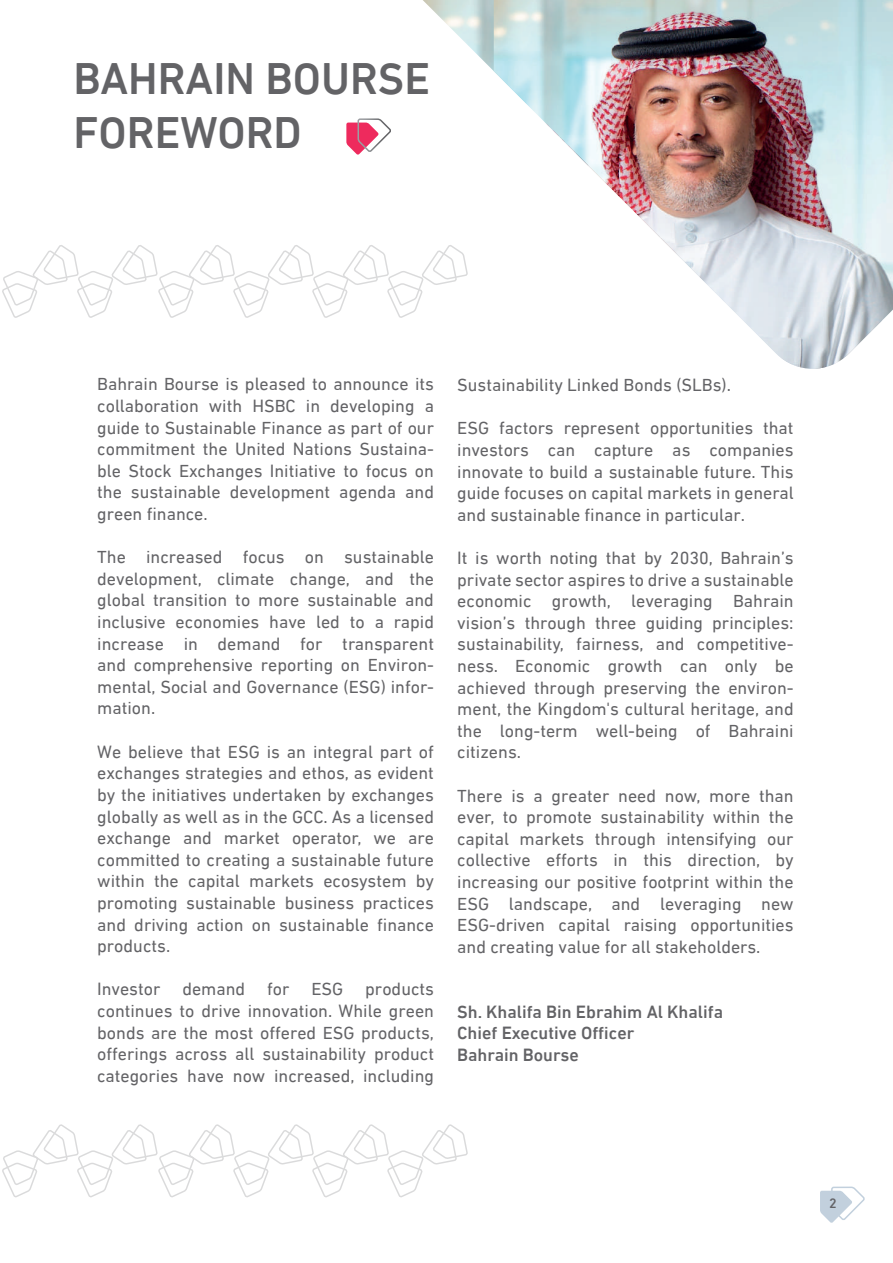
<style>
.page{position:relative;width:893px;height:1263px;background:#fff}
.page>*{position:absolute;margin:0;border:0;box-sizing:border-box;transform-origin:0 0}
.t1{font:500 45px/54px "DIN Next LTW23";color:#636366}
.t2{font:18px/21.6px "DIN Next LTW23";color:#636366;text-align:justify}
.t3{font:500 18px/21.6px "DIN Next LTW23";color:#636366}
.t4{font:500 13.95px "DIN Next LTW23";color:#636366}
</style>
<div class="page">
<svg style="left:346px;top:118px;width:45px;height:37px"></svg>
<svg style="left:2px;top:245px;width:421px;height:73px"></svg>
<svg style="left:2px;top:1124px;width:466px;height:73px"></svg>
<img style="left:423px;top:0;width:71px;height:285px">
<img style="left:494px;top:0;width:399px;height:369px">
<svg style="left:820px;top:1186px;width:45px;height:37px"></svg>
<h1 class="t1" style="left:73px;top:51px;width:358px">BAHRAIN BOURSE<br>FOREWORD</h1>
<p class="t2" style="left:97px;top:373px;width:338px">Bahrain Bourse is pleased to announce its collaboration with HSBC in developing a guide to Sustainable Finance as part of our commitment the United Nations Sustaina&shy;ble Stock Exchanges Initiative to focus on the sustainable development agenda and green finance.</p>
<p class="t2" style="left:97px;top:546px;width:338px">The increased focus on sustainable development, climate change, and the global transition to more sustainable and inclusive economies have led to a rapid increase in demand for transparent and comprehensive reporting on Environ&shy;mental, Social and Governance (ESG) infor&shy;mation.</p>
<p class="t2" style="left:97px;top:741px;width:338px">We believe that ESG is an integral part of exchanges strategies and ethos, as evident by the initiatives undertaken by exchanges globally as well as in the GCC. As a licensed exchange and market operator, we are committed to creating a sustainable future within the capital markets ecosystem by promoting sustainable business practices and driving action on sustainable finance products.</p>
<p class="t2" style="left:97px;top:978px;width:338px">Investor demand for ESG products continues to drive innovation. While green bonds are the most offered ESG products, offerings across all sustainability product categories have now increased, including</p>
<p class="t2" style="left:457px;top:374px;width:275px">Sustainability Linked Bonds (SLBs).</p>
<p class="t2" style="left:457px;top:417px;width:338px">ESG factors represent opportunities that investors can capture as companies innovate to build a sustainable future. This guide focuses on capital markets in general and sustainable finance in particular.</p>
<p class="t2" style="left:457px;top:547px;width:338px">It is worth noting that by 2030, Bahrain’s private sector aspires to drive a sustainable economic growth, leveraging Bahrain vision’s through three guiding principles: sustainability, fairness, and competitive&shy;ness. Economic growth can only be achieved through preserving the environ&shy;ment, the Kingdom's cultural heritage, and the long-term well-being of Bahraini citizens.</p>
<p class="t2" style="left:457px;top:784px;width:338px">There is a greater need now, more than ever, to promote sustainability within the capital markets through intensifying our collective efforts in this direction, by increasing our positive footprint within the ESG landscape, and leveraging new ESG-driven capital raising opportunities and creating value for all stakeholders.</p>
<p class="t3" style="left:457px;top:1000px;width:267px">Sh. Khalifa Bin Ebrahim Al Khalifa<br>Chief Executive Officer<br>Bahrain Bourse</p>
<p class="t4" style="left:829px;top:1195px;width:9px">2</p>
</div>
